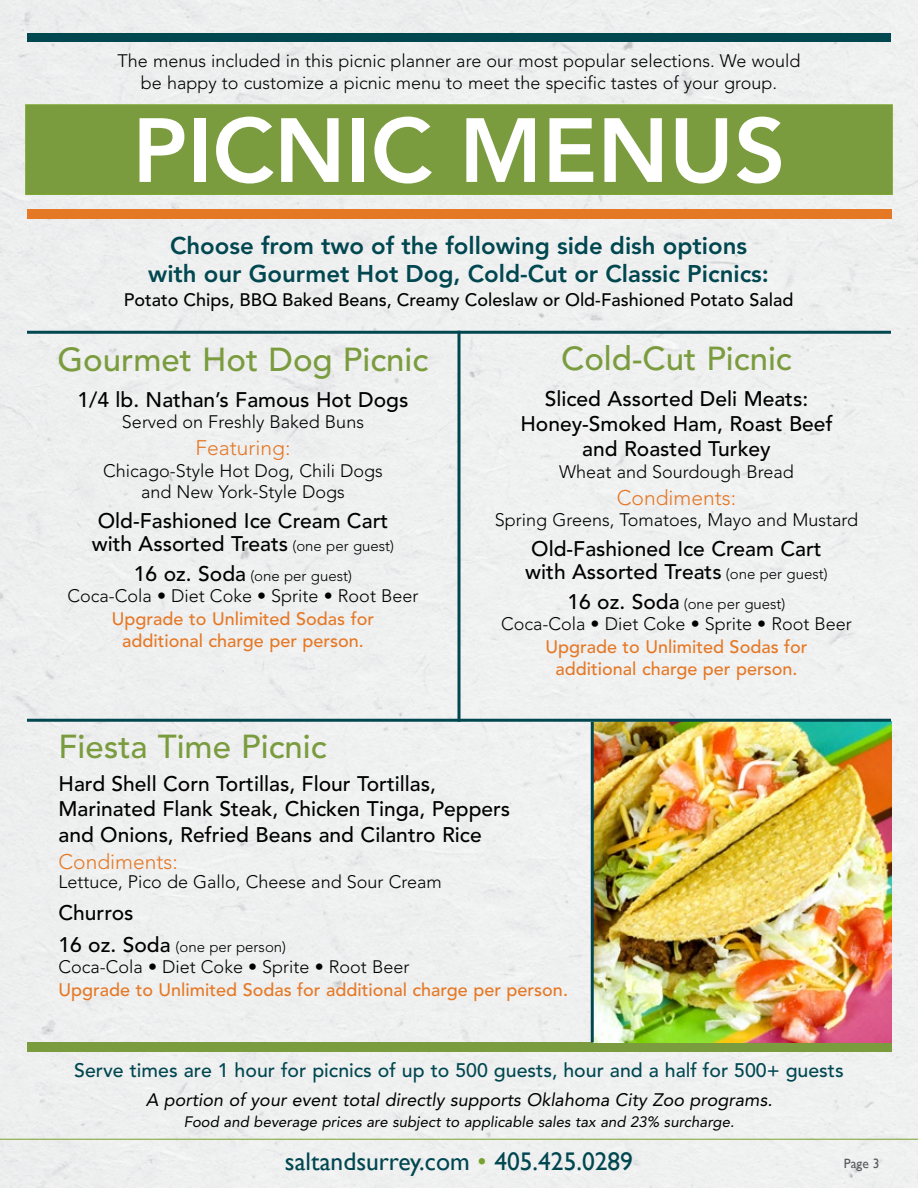
<style>
.page{position:relative;width:918px;height:1188px;background:#efeff0}
.page>*{position:absolute;margin:0;border:0;box-sizing:border-box;transform-origin:0 0}
.t1{font:800 90px "Avenir LT Std";color:#fff}
.t2{font:500 33px "Avenir LT Std";color:#7a9c3e}
.t3{font:25.5px "Gill Sans";color:#004750}
.t4{font:800 24px/28.8px "Avenir LT Std";color:#004750;text-align:center}
.t5{font:500 21px/25.2px "Avenir LT Std";color:#000}
.t6{font:300 21px "Avenir LT Std";color:#e57825}
.t7{font:500 19.5px "Avenir LT Std";color:#004750}
.t8{font:300 18px/21.8px "Avenir LT Std";color:#000;text-align:center}
.t9{font:500 18px/22.5px "Avenir LT Std";color:#e57825;text-align:center}
.t10{font:500 18px "Avenir LT Std";color:#000}
.t11{font:italic 18px "Avenir LT Std";color:#000}
.t12{font:italic 15px "Avenir LT Std";color:#000}
.t13{font:300 15px "Avenir LT Std";color:#000}
.t14{font:13.5px "Gill Sans";color:#5a5b5d}
.s1{font-weight:300;font-size:15px}
.s2{font-weight:500;font-size:21px}
.s3{color:#78a22f}
</style>
<div class="page">
<hr style="left:0;top:1139px;width:918px;height:1px;background:#78a22f">
<div style="left:25px;top:104px;width:868px;height:91px;background:#7a9c3e;border:2px solid #78a22f"></div>
<div style="left:27px;top:33px;width:864px;height:9px;background:#004750"></div>
<hr style="left:458px;top:331px;width:2px;height:391px;background:#004750">
<div style="left:27px;top:209px;width:864px;height:9px;background:#e57825"></div>
<div style="left:27px;top:1042px;width:864px;height:9px;background:#7a9c3e"></div>
<img style="left:594px;top:722px;width:297px;height:320px">
<hr style="left:27px;top:719px;width:864px;height:3px;background:#004750">
<hr style="left:591px;top:722px;width:3px;height:320px;background:#004750">
<hr style="left:27px;top:331px;width:864px;height:3px;background:#004750">
<p class="t8" style="left:118px;top:50px;width:684px">The menus included in this picnic planner are our most popular selections. We would be happy to customize a picnic menu to meet the specific tastes of your group.</p>
<h1 class="t1" style="left:132px;top:97px;width:655px">PICNIC MENUS</h1>
<h3 class="t4" style="left:148px;top:231px;width:622px">Choose from two of the following side dish options with our Gourmet Hot Dog, Cold-Cut or Classic Picnics:</h3>
<p class="t10" style="left:124px;top:290px;width:671px">Potato Chips, BBQ Baked Beans, Creamy Coleslaw or Old-Fashioned Potato Salad</p>
<h2 class="t2" style="left:58px;top:340px;width:372px">Gourmet Hot Dog Picnic</h2>
<p class="t5" style="left:78px;top:387px;width:332px">1/4 lb. Nathan’s Famous Hot Dogs</p>
<p class="t8" style="left:122px;top:411px;width:244px">Served on Freshly Baked Buns</p>
<p class="t6" style="left:196px;top:436px;width:96px">Featuring:</p>
<p class="t8" style="left:103px;top:460px;width:281px">Chicago-Style Hot Dog, Chili Dogs and New York-Style Dogs</p>
<p class="t5" style="left:92px;top:510px;width:304px;line-height:22.5px">Old-Fashioned Ice Cream Cart with Assorted Treats <span class="s1">(one per guest)</span></p>
<p class="t13" style="left:134px;top:567px;width:220px"><span class="s2">16 oz. Soda</span> (one per guest)</p>
<p class="t8" style="left:68px;top:585px;width:352px">Coca-Cola • Diet Coke • Sprite • Root Beer</p>
<p class="t9" style="left:112px;top:608px;width:264px">Upgrade to Unlimited Sodas for additional charge per person.</p>
<h2 class="t2" style="left:561px;top:339px;width:232px">Cold-Cut Picnic</h2>
<p class="t5" style="left:520px;top:386px;width:314px;text-align:center">Sliced Assorted Deli Meats:<br>Honey-Smoked Ham, Roast Beef and Roasted Turkey</p>
<p class="t8" style="left:559px;top:461px;width:236px">Wheat and Sourdough Bread</p>
<p class="t6" style="left:617px;top:485px;width:121px">Condiments:</p>
<p class="t8" style="left:495px;top:509px;width:365px">Spring Greens, Tomatoes, Mayo and Mustard</p>
<p class="t5" style="left:525px;top:538px;width:304px;line-height:22.5px">Old-Fashioned Ice Cream Cart with Assorted Treats <span class="s1">(one per guest)</span></p>
<p class="t13" style="left:567px;top:595px;width:220px"><span class="s2">16 oz. Soda</span> (one per guest)</p>
<p class="t8" style="left:501px;top:613px;width:352px">Coca-Cola • Diet Coke • Sprite • Root Beer</p>
<p class="t9" style="left:545px;top:636px;width:264px">Upgrade to Unlimited Sodas for additional charge per person.</p>
<h2 class="t2" style="left:58px;top:728px;width:270px">Fiesta Time Picnic</h2>
<p class="t5" style="left:58px;top:772px;width:453px">Hard Shell Corn Tortillas, Flour Tortillas,<br>Marinated Flank Steak, Chicken Tinga, Peppers and Onions, Refried Beans and Cilantro Rice</p>
<p class="t6" style="left:58px;top:849px;width:121px">Condiments:</p>
<p class="t8" style="left:58px;top:871px;width:385px">Lettuce, Pico de Gallo, Cheese and Sour Cream</p>
<p class="t5" style="left:58px;top:900px;width:77px">Churros</p>
<p class="t13" style="left:58px;top:938px;width:229px"><span class="s2">16 oz. Soda</span> (one per person)</p>
<p class="t8" style="left:58px;top:956px;width:352px">Coca-Cola • Diet Coke • Sprite • Root Beer</p>
<p class="t9" style="left:58px;top:979px;width:511px">Upgrade to Unlimited Sodas for additional charge per person.</p>
<p class="t7" style="left:74px;top:1059px;width:771px">Serve times are 1 hour for picnics of up to 500 guests, hour and a half for 500+ guests</p>
<p class="t11" style="left:146px;top:1089px;width:628px">A portion of your event total directly supports Oklahoma City Zoo programs.</p>
<p class="t12" style="left:184px;top:1113px;width:552px">Food and beverage prices are subject to applicable sales tax and 23% surcharge.</p>
<h3 class="t3" style="left:285px;top:1147px;width:350px">saltandsurrey.com <span class="s3">•</span> 405.425.0289</h3>
<p class="t14" style="left:844px;top:1156px;width:37px">Page 3</p>
</div>
